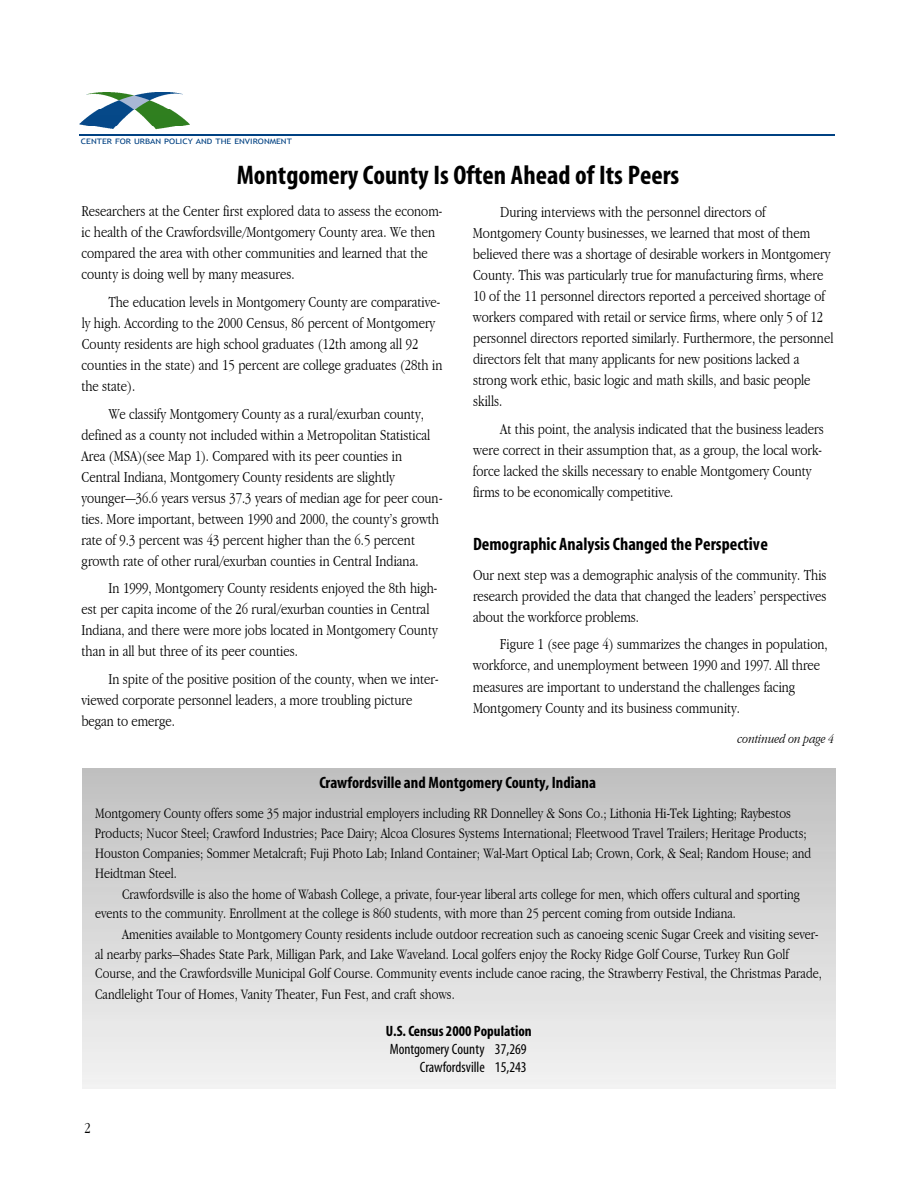
<style>
.page{position:relative;width:918px;height:1188px;background:#fff}
.page>*{position:absolute;margin:0;border:0;box-sizing:border-box;transform-origin:0 0}
.t1{font:700 condensed 27px "Myriad";color:#000}
.t2{font:700 condensed 18px "Myriad";color:#000}
.t3{font:700 condensed 16.5px "Myriad";color:#000}
.t4{font:300 condensed 15.75px/21px "Garamond";color:#000}
.t5{font:300 condensed 15px/20px "Garamond";color:#000}
.t6{font:condensed 15px/18px "Myriad";color:#000;text-align:right}
.t7{font:700 condensed 15px "Myriad";color:#000}
.t8{font:italic 700 condensed 13.5px "Garamond";color:#000}
.t9{font:7.5px "Trebuchet MS";color:#004182;scale:1.2 1}
</style>
<div class="page">
<hr style="left:79px;top:134px;width:756px;height:2px;background:#004182">
<img style="left:86px;top:92px;width:97px;height:18px">
<img style="left:79px;top:110px;width:111px;height:20px">
<p class="t9" style="left:81px;top:137px;width:177px">CENTER FOR URBAN POLICY AND THE ENVIRONMENT</p>
<h1 class="t1" style="left:237px;top:165px;width:444px">Montgomery County Is Often Ahead of Its Peers</h1>
<p class="t4" style="left:81px;top:201px;width:362px">Researchers at the Center first explored data to assess the econom&shy;ic health of the Crawfordsville/Montgomery County area. We then compared the area with other communities and learned that the county is doing well by many measures.</p>
<p class="t4" style="left:81px;top:291px;width:363px;text-indent:27px">The education levels in Montgomery County are comparative&shy;ly high. According to the 2000 Census, 86 percent of Montgomery County residents are high school graduates (12th among all 92 counties in the state) and 15 percent are college graduates (28th in the state).</p>
<p class="t4" style="left:81px;top:403px;width:363px;text-indent:27px">We classify Montgomery County as a rural/exurban county, defined as a county not included within a Metropolitan Statistical Area (MSA)(see Map 1). Compared with its peer counties in Central Indiana, Montgomery County residents are slightly younger—36.6 years versus 37.3 years of median age for peer coun&shy;ties. More important, between 1990 and 2000, the county’s growth rate of 9.3 percent was 43 percent higher than the 6.5 percent growth rate of other rural/exurban counties in Central Indiana.</p>
<p class="t4" style="left:82px;top:578px;width:358px;text-indent:27px">In 1999, Montgomery County residents enjoyed the 8th high&shy;est per capita income of the 26 rural/exurban counties in Central Indiana, and there were more jobs located in Montgomery County than in all but three of its peer counties.</p>
<p class="t4" style="left:82px;top:668px;width:358px;text-indent:27px">In spite of the positive position of the county, when we inter&shy;viewed corporate personnel leaders, a more troubling picture began to emerge.</p>
<p class="t4" style="left:473px;top:201px;width:362px;text-indent:27px">During interviews with the personnel directors of Montgomery County businesses, we learned that most of them believed there was a shortage of desirable workers in Montgomery County. This was particularly true for manufacturing firms, where 10 of the 11 personnel directors reported a perceived shortage of workers compared with retail or service firms, where only 5 of 12 personnel directors reported similarly. Furthermore, the personnel directors felt that many applicants for new positions lacked a strong work ethic, basic logic and math skills, and basic people skills.</p>
<p class="t4" style="left:473px;top:418px;width:352px;text-indent:27px">At this point, the analysis indicated that the business leaders were correct in their assumption that, as a group, the local work&shy;force lacked the skills necessary to enable Montgomery County firms to be economically competitive.</p>
<p class="t2" style="left:473px;top:538px;width:297px">Demographic Analysis Changed the Perspective</p>
<p class="t4" style="left:473px;top:564px;width:355px;text-align:justify">Our next step was a demographic analysis of the community. This research provided the data that changed the leaders’ perspectives about the workforce problems.</p>
<p class="t4" style="left:473px;top:633px;width:356px;text-indent:27px">Figure 1 (see page 4) summarizes the changes in population, workforce, and unemployment between 1990 and 1997. All three measures are important to understand the challenges facing Montgomery County and its business community.</p>
<p class="t8" style="left:738px;top:732px;width:98px">continued on page 4</p>
<p class="t3" style="left:319px;top:776px;width:278px">Crawfordsville and Montgomery County, Indiana</p>
<p class="t5" style="left:95px;top:803px;width:718px">Montgomery County offers some 35 major industrial employers including RR Donnelley &amp; Sons Co.; Lithonia Hi-Tek Lighting; Raybestos Products; Nucor Steel; Crawford Industries; Pace Dairy; Alcoa Closures Systems International; Fleetwood Travel Trailers; Heritage Products; Houston Companies; Sommer Metalcraft; Fuji Photo Lab; Inland Container; Wal-Mart Optical Lab; Crown, Cork, &amp; Seal; Random House; and Heidtman Steel.</p>
<p class="t5" style="left:95px;top:884px;width:706px;text-indent:27px">Crawfordsville is also the home of Wabash College, a private, four-year liberal arts college for men, which offers cultural and sporting events to the community. Enrollment at the college is 860 students, with more than 25 percent coming from outside Indiana.</p>
<p class="t5" style="left:95px;top:924px;width:728px;text-indent:27px">Amenities available to Montgomery County residents include outdoor recreation such as canoeing scenic Sugar Creek and visiting sever&shy;al nearby parks–Shades State Park, Milligan Park, and Lake Waveland. Local golfers enjoy the Rocky Ridge Golf Course, Turkey Run Golf Course, and the Crawfordsville Municipal Golf Course. Community events include canoe racing, the Strawberry Festival, the Christmas Parade, Candlelight Tour of Homes, Vanity Theater, Fun Fest, and craft shows.</p>
<p class="t7" style="left:386px;top:1025px;width:148px">U.S.Census 2000 Population</p>
<p class="t6" style="left:390px;top:1041px;width:139px">Montgomery County 37,269<br>Crawfordsville 15,243</p>
<p class="t4" style="left:84px;top:1118px;width:8px">2</p>
</div>
